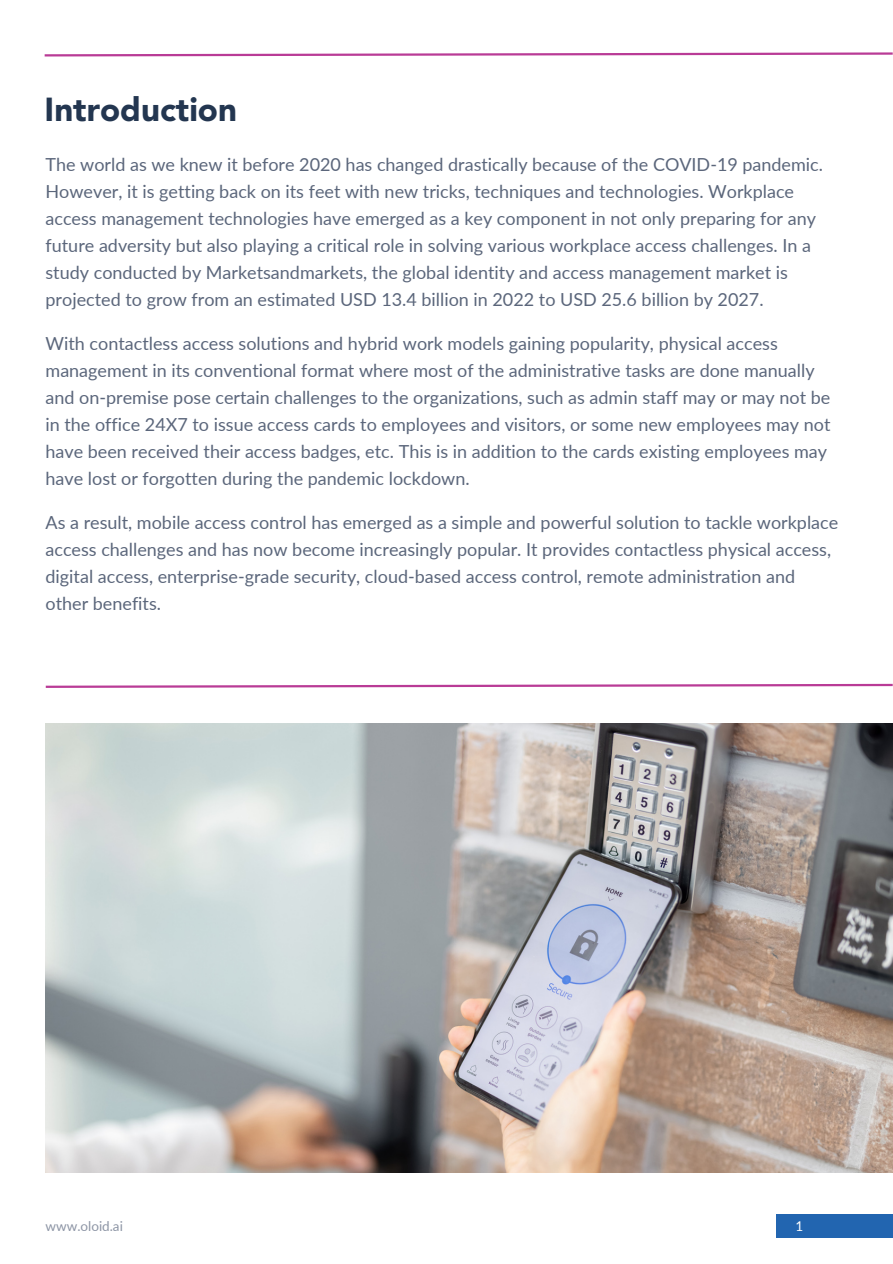
<style>
.page{position:relative;width:893px;height:1264px;background:#fff}
.page>*{position:absolute;margin:0;border:0;box-sizing:border-box;transform-origin:0 0}
.t1{font:900 33px "Avenir";color:#233650}
.t2{font:18px/27px "Lato";color:#5b667b}
.t3{font:13.5px "Lato";color:#8d95a5}
.t4{font:13.5px "Lato";color:#fff}
</style>
<div class="page">
<svg style="left:44px;top:52px;width:848px;height:5px"></svg>
<div style="left:775px;top:1214px;width:117px;height:24px;background:#2265b0"></div>
<svg style="left:45px;top:683px;width:847px;height:5px"></svg>
<img style="left:46px;top:724px;width:846px;height:448px">
<h1 class="t1" style="left:45px;top:85px;width:194px">Introduction</h1>
<p class="t2" style="left:46px;top:151px;width:779px">The world as we knew it before 2020 has changed drastically because of the COVID-19 pandemic.<br>However, it is getting back on its feet with new tricks, techniques and technologies. Workplace access management technologies have emerged as a key component in not only preparing for any future adversity but also playing a critical role in solving various workplace access challenges. In a study conducted by Marketsandmarkets, the global identity and access management market is projected to grow from an estimated USD 13.4 billion in 2022 to USD 25.6 billion by 2027.</p>
<p class="t2" style="left:46px;top:330px;width:786px">With contactless access solutions and hybrid work models gaining popularity, physical access management in its conventional format where most of the administrative tasks are done manually and on-premise pose certain challenges to the organizations, such as admin staff may or may not be in the office 24X7 to issue access cards to employees and visitors, or some new employees may not have been received their access badges, etc. This is in addition to the cards existing employees may have lost or forgotten during the pandemic lockdown.</p>
<p class="t2" style="left:46px;top:508px;width:794px">As a result, mobile access control has emerged as a simple and powerful solution to tackle workplace access challenges and has now become increasingly popular. It provides contactless physical access, digital access, enterprise-grade security, cloud-based access control, remote administration and other benefits.</p>
<p class="t3" style="left:46px;top:1217px;width:79px">www.oloid.ai</p>
<p class="t4" style="left:795px;top:1217px;width:9px">1</p>
</div>
